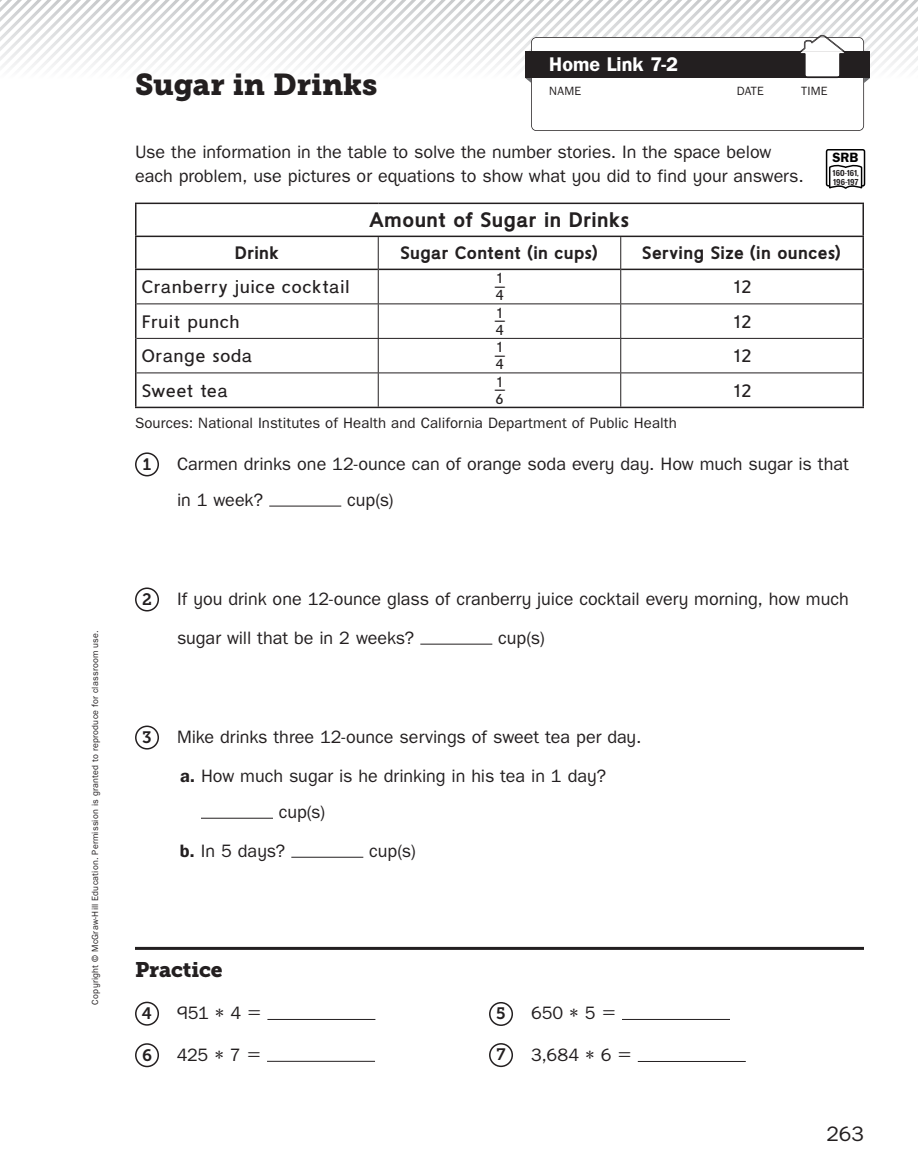
<style>
.page{position:relative;width:918px;height:1175px;background:#fff}
.page>*{position:absolute;margin:0;border:0;box-sizing:border-box;transform-origin:0 0}
.t1{font:30px "Museo Slab 900";letter-spacing:-.005em;color:#231f20}
.t2{font:700 21px "MH Eupperelemsans EM";color:#231f20}
.t3{font:21px "Museo Slab 900";color:#231f20}
.t4{font:21px "SRA Sans 1.0";color:#231f20}
.t5{font:700 19.8px "SRA Sans 1.0";color:#fff}
.t6{font:18px/39px "SRA Sans 1.0";color:#231f20}
.t7{font:18px "MH Eupperelemsans EM";letter-spacing:.015em;color:#231f20}
.t8{font:700 18px "MH Eupperelemsans EM";color:#231f20}
.t9{font:18px "MH Eupperelemsans EM";letter-spacing:.015em;color:#231f20;scale:.96 1}
.t10{font:16.5px "Museo Slab 700";color:#231f20}
.t11{font:15px "SRA Sans 1.0";letter-spacing:.005em;color:#231f20}
.t12{font:14.4px "MH Eupperelemsans EM";color:#231f20}
.t13{font:700 13.5px "SRA Sans 1.0";color:#000}
.t14{font:12px "SRA Sans 1.0";letter-spacing:.015em;color:#231f20}
.t15{font:9px "SRA Sans 1.0";letter-spacing:.025em;color:#231f20}
.t16{font:700 8.7px/9px "Negotiate Rg";letter-spacing:-.01em;color:#231f20}
.s1{font-size:14.4px}
.s2{font-weight:700}
.s3{font-family:"Uni Math 2"}
</style>
<div class="page">
<svg style="left:135px;top:946px;width:729px;height:4px;background:#595657"></svg>
<hr style="left:135px;top:237px;width:1px;height:31px;background:#231f20">
<hr style="left:862px;top:237px;width:2px;height:31px;background:#231f20">
<hr style="left:135px;top:268px;width:243px;height:2px;background:#231f20">
<hr style="left:135px;top:270px;width:1px;height:34px;background:#231f20">
<hr style="left:379px;top:268px;width:241px;height:2px;background:#231f20">
<hr style="left:621px;top:268px;width:243px;height:2px;background:#231f20">
<hr style="left:862px;top:270px;width:2px;height:34px;background:#231f20">
<hr style="left:135px;top:304px;width:1px;height:34px;background:#231f20">
<hr style="left:862px;top:304px;width:2px;height:34px;background:#231f20">
<hr style="left:135px;top:338px;width:1px;height:35px;background:#231f20">
<hr style="left:862px;top:338px;width:2px;height:35px;background:#231f20">
<hr style="left:135px;top:373px;width:1px;height:33px;background:#231f20">
<hr style="left:862px;top:373px;width:2px;height:33px;background:#231f20">
<hr style="left:135px;top:406px;width:729px;height:2px;background:#231f20">
<hr style="left:862px;top:204px;width:2px;height:32px;background:#231f20">
<hr style="left:378px;top:269px;width:1px;height:34px;background:#231f20">
<hr style="left:136px;top:303px;width:485px;height:1px;background:#231f20">
<hr style="left:378px;top:304px;width:1px;height:34px;background:#231f20">
<hr style="left:621px;top:303px;width:242px;height:1px;background:#231f20">
<hr style="left:136px;top:338px;width:485px;height:1px;background:#231f20">
<hr style="left:378px;top:339px;width:1px;height:33px;background:#231f20">
<hr style="left:621px;top:338px;width:242px;height:1px;background:#231f20">
<hr style="left:136px;top:372px;width:485px;height:1px;background:#231f20">
<hr style="left:378px;top:373px;width:1px;height:33px;background:#231f20">
<hr style="left:621px;top:372px;width:242px;height:1px;background:#231f20">
<hr style="left:378px;top:237px;width:1px;height:32px;background:#231f20">
<hr style="left:620px;top:269px;width:1px;height:34px;background:#231f20">
<hr style="left:620px;top:304px;width:1px;height:34px;background:#231f20">
<hr style="left:620px;top:339px;width:1px;height:33px;background:#231f20">
<hr style="left:620px;top:373px;width:1px;height:33px;background:#231f20">
<hr style="left:135px;top:202px;width:243px;height:2px;background:#231f20">
<hr style="left:135px;top:204px;width:1px;height:32px;background:#231f20">
<hr style="left:378px;top:202px;width:486px;height:2px;background:#231f20">
<hr style="left:135px;top:236px;width:729px;height:1px;background:#231f20">
<hr style="left:620px;top:237px;width:1px;height:32px;background:#231f20">
<div style="left:135px;top:452px;width:24px;height:24px;border:2px solid #231f20;border-radius:50%"></div>
<hr style="left:269px;top:506px;width:72px;height:1px;background:#231f20">
<div style="left:135px;top:587px;width:24px;height:24px;border:2px solid #231f20;border-radius:50%"></div>
<hr style="left:420px;top:644px;width:72px;height:1px;background:#231f20">
<div style="left:135px;top:725px;width:24px;height:24px;border:2px solid #231f20;border-radius:50%"></div>
<hr style="left:201px;top:818px;width:72px;height:1px;background:#231f20">
<hr style="left:291px;top:856px;width:72px;height:1px;background:#231f20">
<div style="left:135px;top:1001px;width:24px;height:24px;border:2px solid #231f20;border-radius:50%"></div>
<hr style="left:267px;top:1019px;width:108px;height:1px;background:#231f20">
<div style="left:489px;top:1002px;width:24px;height:24px;border:2px solid #231f20;border-radius:50%"></div>
<hr style="left:622px;top:1019px;width:108px;height:1px;background:#231f20">
<div style="left:135px;top:1043px;width:24px;height:24px;border:2px solid #231f20;border-radius:50%"></div>
<hr style="left:267px;top:1060px;width:108px;height:1px;background:#231f20">
<div style="left:489px;top:1043px;width:24px;height:24px;border:2px solid #231f20;border-radius:50%"></div>
<hr style="left:638px;top:1061px;width:108px;height:1px;background:#231f20">
<div style="left:826px;top:149px;width:39px;height:38px;border:2px solid #000;border-radius:2px"></div>
<svg style="left:828px;top:164px;width:35px;height:25px"></svg>
<svg style="left:0;top:0;width:918px;height:131px"></svg>
<img style="left:800px;top:52px;width:45px;height:25px">
<p class="t15" style="left:92px;top:1004px;width:376px;rotate:-90deg">Copyright © McGraw-Hill Education. Permission is granted to reproduce for classroom use.</p>
<h1 class="t1" style="left:135px;top:74px;width:244px">Sugar in Drinks</h1>
<p class="t5" style="left:549px;top:58px;width:130px">Home Link 7-2</p>
<p class="t14" style="left:549px;top:87px;width:33px">NAME</p>
<p class="t14" style="left:737px;top:87px;width:29px">DATE</p>
<p class="t14" style="left:801px;top:87px;width:28px">TIME</p>
<p class="t6" style="left:135px;top:141px;width:670px;line-height:24px">Use the information in the table to solve the number stories. In the space below each problem, use pictures or equations to show what you did to find your answers.</p>
<p class="t2" style="left:370px;top:212px;width:261px">Amount of Sugar in Drinks</p>
<p class="t8" style="left:235px;top:246px;width:46px">Drink</p>
<p class="t8" style="left:401px;top:246px;width:199px">Sugar Content (in cups)</p>
<p class="t8" style="left:642px;top:246px;width:201px">Serving Size (in ounces)</p>
<p class="t7" style="left:142px;top:280px;width:210px">Cranberry juice cocktail</p>
<p class="t9" style="left:495px;top:272px;width:12px">_<span class="s1">1</span></p>
<p class="t13" style="left:833px;top:153px;width:27px">SRB</p>
<p class="t16" style="left:833px;top:169px;width:28px">160-161,<br>196-197</p>
<p class="t7" style="left:733px;top:280px;width:20px">12</p>
<p class="t12" style="left:496px;top:290px;width:9px">4</p>
<p class="t7" style="left:142px;top:315px;width:99px">Fruit punch</p>
<p class="t9" style="left:495px;top:306px;width:12px">_<span class="s1">1</span></p>
<p class="t12" style="left:496px;top:324px;width:9px">4</p>
<p class="t7" style="left:142px;top:349px;width:112px">Orange soda</p>
<p class="t9" style="left:495px;top:341px;width:12px">_<span class="s1">1</span></p>
<p class="t12" style="left:496px;top:359px;width:9px">4</p>
<p class="t7" style="left:142px;top:384px;width:88px">Sweet tea</p>
<p class="t7" style="left:495px;top:375px;width:11px">_<span class="s1">1</span></p>
<p class="t12" style="left:496px;top:393px;width:9px">6</p>
<p class="t7" style="left:733px;top:315px;width:20px">12</p>
<p class="t7" style="left:733px;top:349px;width:20px">12</p>
<p class="t7" style="left:733px;top:384px;width:20px">12</p>
<p class="t11" style="left:135px;top:417px;width:543px">Sources: National Institutes of Health and California Department of Public Health</p>
<p class="t10" style="left:143px;top:458px;width:10px">1</p>
<p class="t6" style="left:177px;top:447px;width:673px;line-height:36px">Carmen drinks one 12-ounce can of orange soda every day. How much sugar is that in 1 week?</p>
<p class="t6" style="left:347px;top:482px;width:48px">cup(s)</p>
<p class="t10" style="left:142px;top:593px;width:11px">2</p>
<p class="t6" style="left:177px;top:581px;width:673px">If you drink one 12-ounce glass of cranberry juice cocktail every morning, how much sugar will that be in 2 weeks?</p>
<p class="t6" style="left:498px;top:620px;width:48px">cup(s)</p>
<p class="t10" style="left:142px;top:731px;width:11px">3</p>
<p class="t6" style="left:177px;top:719px;width:466px">Mike drinks three 12-ounce servings of sweet tea per day. <span class="s2">a.</span> How much sugar is he drinking in his tea in 1 day?</p>
<p class="t6" style="left:180px;top:794px;width:147px;text-indent:99px">cup(s) <span class="s2">b.</span> In 5 days?</p>
<p class="t6" style="left:369px;top:833px;width:48px">cup(s)</p>
<p class="t3" style="left:135px;top:962px;width:89px">Practice</p>
<p class="t10" style="left:142px;top:1007px;width:12px">4</p>
<p class="t6" style="left:177px;top:995px;width:86px">951 <span class="s3">∗</span> 4 <span class="s3">=</span></p>
<p class="t10" style="left:496px;top:1007px;width:11px">5</p>
<p class="t6" style="left:531px;top:995px;width:87px">650 <span class="s3">∗</span> 5 <span class="s3">=</span></p>
<p class="t10" style="left:142px;top:1048px;width:11px">6</p>
<p class="t6" style="left:177px;top:1037px;width:86px">425 <span class="s3">∗</span> 7 <span class="s3">=</span></p>
<p class="t10" style="left:496px;top:1048px;width:11px">7</p>
<p class="t6" style="left:531px;top:1037px;width:102px">3,684 <span class="s3">∗</span> 6 <span class="s3">=</span></p>
<p class="t4" style="left:826px;top:1126px;width:39px">263</p>
</div>
